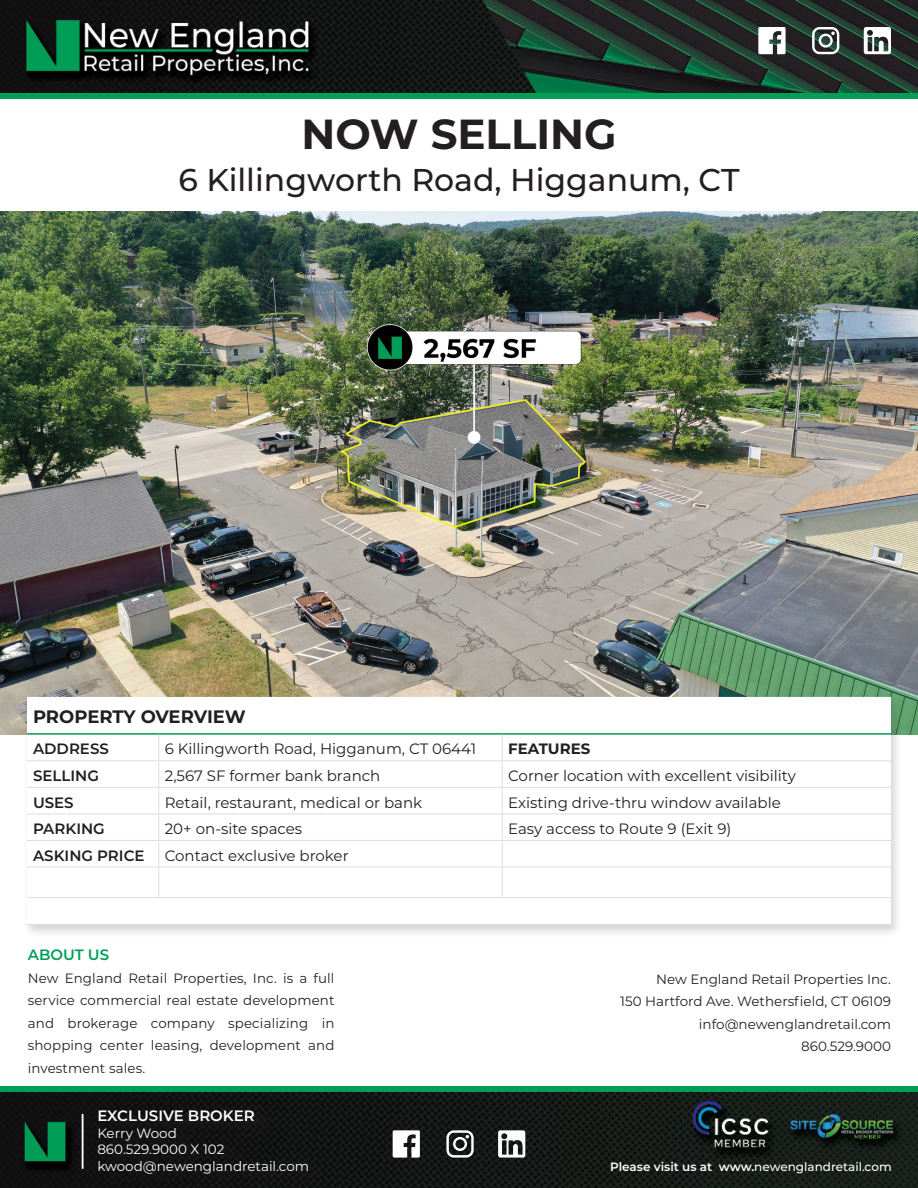
<style>
.page{position:relative;width:918px;height:1188px;background:#fff}
.page>*{position:absolute;margin:0;border:0;box-sizing:border-box;transform-origin:0 0}
.t1{font:700 42px "Montserrat";color:#231f20}
.t2{font:500 31.5px "Montserrat";color:#231f20}
.t3{font:700 18px "Montserrat";letter-spacing:-.01em;color:#231f20}
.t4{font:15px "Montserrat";color:#231f20}
.t5{font:600 15px "Montserrat";color:#231f20}
.t6{font:600 15px "Montserrat";color:#fff}
.t7{font:700 15px "Montserrat";color:#231f20}
.t8{font:600 15px "Montserrat";color:#009e57}
.t9{font:13.5px/22.5px "Montserrat";color:#231f20;text-align:justify}
.t10{font:13.5px/16.5px "Montserrat";color:#fff}
.t11{font:500 12px "Montserrat";color:#fff}
.s1{font-weight:600}
</style>
<div class="page">
<div style="left:0;top:1086px;width:918px;height:7px;background:#009e57"></div>
<img style="left:0;top:1093px;width:918px;height:95px">
<hr style="left:82px;top:1115px;width:1px;height:54px;background:#fff">
<div style="left:0;top:93px;width:918px;height:6px;background:#009e57"></div>
<img style="left:0;top:0;width:918px;height:93px">
<svg style="left:812px;top:27px;width:27px;height:27px"></svg>
<svg style="left:758px;top:27px;width:28px;height:27px"></svg>
<svg style="left:864px;top:27px;width:27px;height:27px"></svg>
<div style="left:102px;top:1108px;width:226px;height:79px;background:#131312"></div>
<svg style="left:446px;top:1130px;width:28px;height:28px"></svg>
<svg style="left:393px;top:1130px;width:27px;height:28px"></svg>
<svg style="left:498px;top:1130px;width:27px;height:28px"></svg>
<hr style="left:82px;top:1114px;width:1px;height:54px;background:#fff">
<img style="left:0;top:212px;width:918px;height:522px">
<div style="left:22px;top:694px;width:881px;height:245px;background:#231f20;opacity:.2"></div>
<svg style="left:27px;top:697px;width:864px;height:227px"></svg>
<svg style="left:27px;top:762px;width:864px;height:52px"></svg>
<hr style="left:27px;top:733px;width:132px;height:2px;background:#009e57">
<hr style="left:159px;top:733px;width:343px;height:2px;background:#009e57">
<hr style="left:502px;top:733px;width:389px;height:2px;background:#009e57">
<hr style="left:27px;top:761px;width:132px;height:1px;background:#dcdddf">
<hr style="left:159px;top:761px;width:343px;height:1px;background:#dcdddf">
<hr style="left:502px;top:761px;width:389px;height:1px;background:#dcdddf">
<hr style="left:27px;top:787px;width:132px;height:1px;background:#dcdddf">
<hr style="left:159px;top:787px;width:343px;height:1px;background:#dcdddf">
<hr style="left:502px;top:787px;width:389px;height:1px;background:#dcdddf">
<hr style="left:27px;top:814px;width:132px;height:1px;background:#dcdddf">
<hr style="left:159px;top:814px;width:343px;height:1px;background:#dcdddf">
<hr style="left:502px;top:814px;width:389px;height:1px;background:#dcdddf">
<hr style="left:27px;top:840px;width:132px;height:1px;background:#dcdddf">
<hr style="left:159px;top:840px;width:343px;height:1px;background:#dcdddf">
<hr style="left:502px;top:840px;width:389px;height:1px;background:#dcdddf">
<hr style="left:27px;top:867px;width:132px;height:1px;background:#dcdddf">
<hr style="left:159px;top:867px;width:343px;height:1px;background:#dcdddf">
<hr style="left:502px;top:867px;width:389px;height:1px;background:#dcdddf">
<hr style="left:27px;top:897px;width:132px;height:1px;background:#dcdddf">
<hr style="left:159px;top:897px;width:343px;height:1px;background:#dcdddf">
<hr style="left:502px;top:897px;width:389px;height:1px;background:#dcdddf">
<hr style="left:27px;top:924px;width:132px;height:1px;background:#dcdddf">
<hr style="left:159px;top:924px;width:343px;height:1px;background:#dcdddf">
<hr style="left:502px;top:924px;width:389px;height:1px;background:#dcdddf">
<svg style="left:502px;top:735px;width:1px;height:132px"></svg>
<hr style="left:502px;top:867px;width:1px;height:30px;background:#dcdddf">
<svg style="left:158px;top:735px;width:1px;height:132px"></svg>
<hr style="left:158px;top:867px;width:1px;height:30px;background:#dcdddf">
<p class="t1" style="left:302px;top:104px;width:316px">NOW SELLING</p>
<p class="t2" style="left:178px;top:158px;width:563px">6 Killingworth Road, Higganum, CT</p>
<p class="t3" style="left:33px;top:704px;width:214px">PROPERTY OVERVIEW</p>
<p class="t5" style="left:33px;top:738px;width:77px">ADDRESS</p>
<p class="t4" style="left:165px;top:739px;width:313px">6 Killingworth Road, Higganum, CT 06441</p>
<p class="t7" style="left:508px;top:738px;width:84px">FEATURES</p>
<p class="t5" style="left:33px;top:765px;width:67px">SELLING</p>
<p class="t4" style="left:165px;top:766px;width:217px">2,567 SF former bank branch</p>
<p class="t4" style="left:508px;top:766px;width:289px">Corner location with excellent visibility</p>
<p class="t5" style="left:33px;top:792px;width:42px">USES</p>
<p class="t4" style="left:165px;top:792px;width:259px">Retail, restaurant, medical or bank</p>
<p class="t4" style="left:508px;top:792px;width:274px">Existing drive-thru window available</p>
<p class="t5" style="left:33px;top:818px;width:73px">PARKING</p>
<p class="t4" style="left:165px;top:819px;width:139px">20+ on-site spaces</p>
<p class="t4" style="left:508px;top:819px;width:225px">Easy access to Route 9 (Exit 9)</p>
<p class="t5" style="left:33px;top:845px;width:113px">ASKING PRICE</p>
<p class="t4" style="left:165px;top:845px;width:185px">Contact exclusive broker</p>
<p class="t8" style="left:28px;top:944px;width:83px">ABOUT US</p>
<p class="t9" style="left:28px;top:966px;width:308px">New England Retail Properties, Inc. is a full service commercial real estate development and brokerage company specializing in shopping center leasing, development and investment sales.</p>
<p class="t6" style="left:97px;top:1105px;width:159px">EXCLUSIVE BROKER</p>
<p class="t10" style="left:97px;top:1124px;width:213px">Kerry Wood<br>860.529.9000 X 102 kwood@newenglandretail.com</p>
<p class="t9" style="left:656px;top:967px;width:236px">New England Retail Properties Inc.</p>
<p class="t9" style="left:620px;top:990px;width:272px">150 Hartford Ave. Wethersfield, CT 06109</p>
<p class="t9" style="left:699px;top:1012px;width:194px">info@newenglandretail.com</p>
<p class="t9" style="left:801px;top:1035px;width:91px">860.529.9000</p>
<p class="t11" style="left:610px;top:1158px;width:283px"><span class="s1">Please visit us at www.</span>newenglandretail.com</p>
</div>
